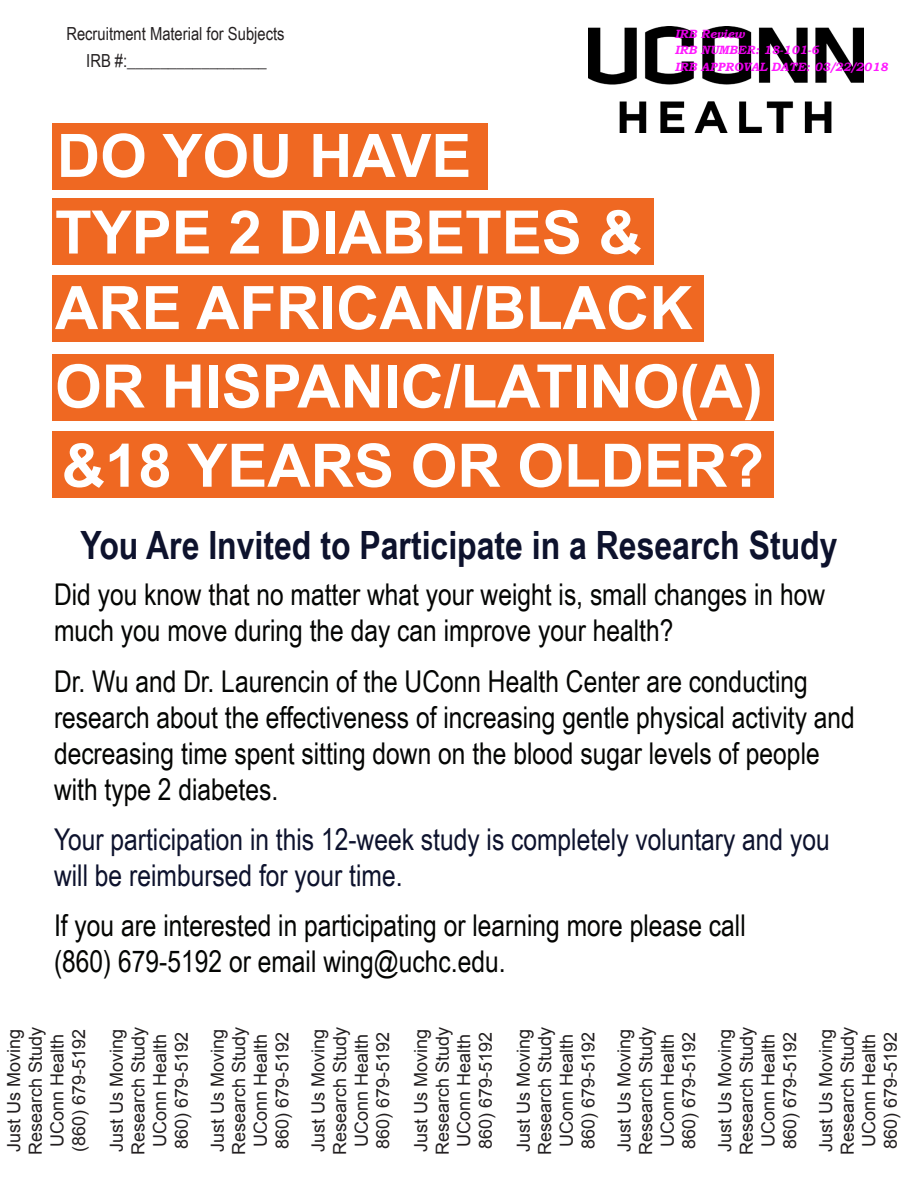
<style>
.page{position:relative;width:918px;height:1188px;background:#fff}
.page>*{position:absolute;margin:0;border:0;box-sizing:border-box;transform-origin:0 0}
.t1{font:700 60px "Arial";color:#fff}
.t2{font:700 39px "Arial Narrow";color:#0d122d}
.t3{font:30px/36px "Arial Narrow";color:#040503}
.t4{font:30px/36px "Arial Narrow";color:#0d122d}
.t5{font:18px "Arial";color:#231f20}
.t6{font:18px "Arial Narrow";color:#231f20}
.t7{font:italic 700 12px/16.5px "Bookman Old Style";color:rgb(255 0 255/.9)}
</style>
<div class="page">
<div style="left:52px;top:275px;width:652px;height:67px;background:#ef6822"></div>
<div style="left:52px;top:123px;width:436px;height:67px;background:#ef6822"></div>
<div style="left:52px;top:198px;width:602px;height:67px;background:#ef6822"></div>
<div style="left:52px;top:354px;width:722px;height:67px;background:#ef6822"></div>
<div style="left:52px;top:431px;width:722px;height:67px;background:#ef6822"></div>
<img style="left:588px;top:27px;width:276px;height:106px">
<p class="t6" style="left:66px;top:21px;width:220px">Recruitment Material for Subjects</p>
<p class="t6" style="left:86px;top:48px;width:182px">IRB #:_________________</p>
<p class="t1" style="left:57px;top:116px;width:416px">DO YOU HAVE</p>
<p class="t1" style="left:55px;top:192px;width:588px">TYPE 2 DIABETES &amp;</p>
<p class="t7" style="left:675px;top:26px;width:215px">IRB Review<br>IRB NUMBER: 18-101-6<br>IRB APPROVAL DATE: 03/22/2018</p>
<p class="t1" style="left:55px;top:268px;width:639px">ARE AFRICAN/BLACK</p>
<p class="t1" style="left:55px;top:346px;width:709px">OR HISPANIC/LATINO(A)</p>
<p class="t1" style="left:62px;top:426px;width:704px">&amp;18 YEARS OR OLDER?</p>
<p class="t2" style="left:80px;top:516px;width:759px">You Are Invited to Participate in a Research Study</p>
<p class="t3" style="left:54px;top:575px;width:773px">Did you know that no matter what your weight is, small changes in how much you move during the day can improve your health?</p>
<p class="t3" style="left:54px;top:662px;width:802px">Dr. Wu and Dr. Laurencin of the UConn Health Center are conducting research about the effectiveness of increasing gentle physical activity and decreasing time spent sitting down on the blood sugar levels of people with type 2 diabetes.</p>
<p class="t4" style="left:54px;top:820px;width:777px">Your participation in this 12-week study is completely voluntary and you will be reimbursed for your time.</p>
<p class="t3" style="left:54px;top:907px;width:693px">If you are interested in participating or learning more please call (860) 679-5192 or email wing@uchc.edu.</p>
<p class="t5" style="left:2px;top:1152px;width:125px;rotate:-90deg">Just Us Moving</p>
<p class="t5" style="left:24px;top:1155px;width:130px;rotate:-90deg">Research Study</p>
<p class="t5" style="left:45px;top:1147px;width:115px;rotate:-90deg">UConn Health</p>
<p class="t5" style="left:67px;top:1152px;width:125px;rotate:-90deg">(860) 679-5192</p>
<p class="t5" style="left:512px;top:1152px;width:125px;rotate:-90deg">Just Us Moving</p>
<p class="t5" style="left:533px;top:1155px;width:130px;rotate:-90deg">Research Study</p>
<p class="t5" style="left:105px;top:1152px;width:125px;rotate:-90deg">Just Us Moving</p>
<p class="t5" style="left:126px;top:1155px;width:130px;rotate:-90deg">Research Study</p>
<p class="t5" style="left:148px;top:1147px;width:115px;rotate:-90deg">UConn Health</p>
<p class="t5" style="left:170px;top:1149px;width:119px;rotate:-90deg">860) 679-5192</p>
<p class="t5" style="left:206px;top:1152px;width:125px;rotate:-90deg">Just Us Moving</p>
<p class="t5" style="left:227px;top:1155px;width:130px;rotate:-90deg">Research Study</p>
<p class="t5" style="left:249px;top:1147px;width:115px;rotate:-90deg">UConn Health</p>
<p class="t5" style="left:270px;top:1149px;width:119px;rotate:-90deg">860) 679-5192</p>
<p class="t5" style="left:306px;top:1152px;width:125px;rotate:-90deg">Just Us Moving</p>
<p class="t5" style="left:328px;top:1155px;width:130px;rotate:-90deg">Research Study</p>
<p class="t5" style="left:350px;top:1147px;width:115px;rotate:-90deg">UConn Health</p>
<p class="t5" style="left:371px;top:1149px;width:119px;rotate:-90deg">860) 679-5192</p>
<p class="t5" style="left:409px;top:1152px;width:125px;rotate:-90deg">Just Us Moving</p>
<p class="t5" style="left:431px;top:1155px;width:130px;rotate:-90deg">Research Study</p>
<p class="t5" style="left:452px;top:1147px;width:115px;rotate:-90deg">UConn Health</p>
<p class="t5" style="left:474px;top:1149px;width:119px;rotate:-90deg">860) 679-5192</p>
<p class="t5" style="left:555px;top:1147px;width:115px;rotate:-90deg">UConn Health</p>
<p class="t5" style="left:576px;top:1149px;width:119px;rotate:-90deg">860) 679-5192</p>
<p class="t5" style="left:612px;top:1152px;width:125px;rotate:-90deg">Just Us Moving</p>
<p class="t5" style="left:634px;top:1155px;width:130px;rotate:-90deg">Research Study</p>
<p class="t5" style="left:656px;top:1147px;width:115px;rotate:-90deg">UConn Health</p>
<p class="t5" style="left:677px;top:1149px;width:119px;rotate:-90deg">860) 679-5192</p>
<p class="t5" style="left:713px;top:1152px;width:125px;rotate:-90deg">Just Us Moving</p>
<p class="t5" style="left:735px;top:1155px;width:130px;rotate:-90deg">Research Study</p>
<p class="t5" style="left:756px;top:1147px;width:115px;rotate:-90deg">UConn Health</p>
<p class="t5" style="left:778px;top:1149px;width:119px;rotate:-90deg">860) 679-5192</p>
<p class="t5" style="left:814px;top:1152px;width:125px;rotate:-90deg">Just Us Moving</p>
<p class="t5" style="left:836px;top:1155px;width:130px;rotate:-90deg">Research Study</p>
<p class="t5" style="left:857px;top:1147px;width:115px;rotate:-90deg">UConn Health</p>
<p class="t5" style="left:879px;top:1149px;width:119px;rotate:-90deg">860) 679-5192</p>
</div>
